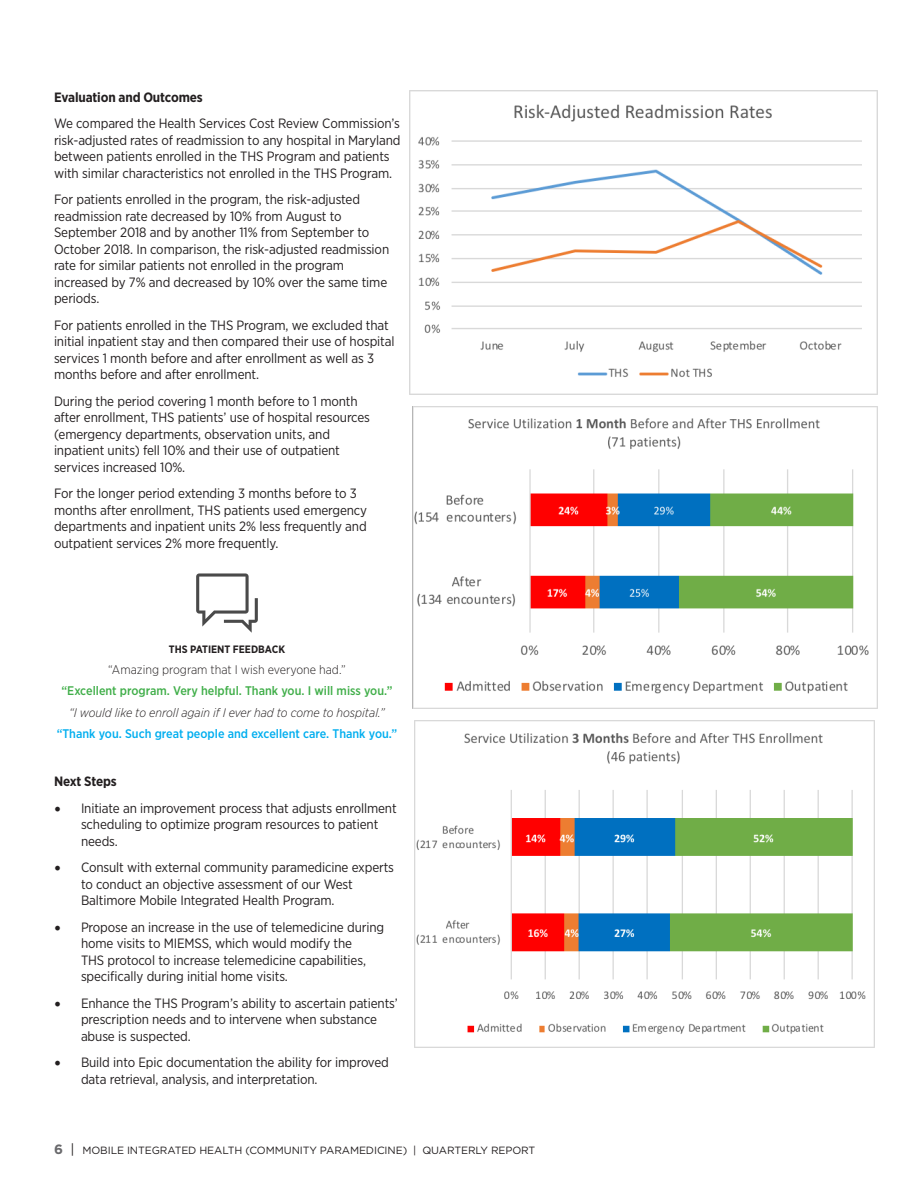
<style>
.page{position:relative;width:918px;height:1188px;background:#fff}
.page>*{position:absolute;margin:0;border:0;box-sizing:border-box;transform-origin:0 0}
.t1{font:13.5px/16.5px "Gotham Narrow";letter-spacing:-.01em;color:#231f20}
.t2{font:700 13.5px "Gotham Narrow";letter-spacing:-.01em;color:#231f20}
.t3{font:500 12.45px "Gotham Narrow";color:#40ae49}
.t4{font:italic 300 12.45px "Gotham Narrow";color:#231f20}
.t5{font:500 12.45px "Gotham Narrow";color:#00aeef}
.t6{font:300 12.45px "Gotham Narrow";color:#231f20}
.t7{font:700 10.65px "Gotham Narrow";color:#231f20}
.t8{font:10.5px "Gotham";letter-spacing:-.01em;color:#231f20}
.s1{font-family:"Minion Pro";font-size:18px}
.s2{font-weight:700;font-size:13.5px;color:#69696c}
.s3{font-size:13.5px}
</style>
<div class="page">
<img style="left:410px;top:91px;width:468px;height:303px">
<img style="left:412px;top:407px;width:466px;height:301px">
<img style="left:415px;top:721px;width:460px;height:327px">
<svg style="left:196px;top:573px;width:62px;height:60px"></svg>
<p class="t2" style="left:54px;top:88px;width:150px">Evaluation and Outcomes</p>
<p class="t1" style="left:54px;top:115px;width:348px">We compared the Health Services Cost Review Commission’s risk-adjusted rates of readmission to any hospital in Maryland between patients enrolled in the THS Program and patients with similar characteristics not enrolled in the THS Program.</p>
<p class="t1" style="left:54px;top:191px;width:337px">For patients enrolled in the program, the risk-adjusted readmission rate decreased by 10% from August to September 2018 and by another 11% from September to October 2018. In comparison, the risk-adjusted readmission rate for similar patients not enrolled in the program increased by 7% and decreased by 10% over the same time periods.</p>
<p class="t1" style="left:54px;top:316px;width:342px">For patients enrolled in the THS Program, we excluded that initial inpatient stay and then compared their use of hospital services 1 month before and after enrollment as well as 3 months before and after enrollment.</p>
<p class="t1" style="left:54px;top:392px;width:318px">During the period covering 1 month before to 1 month after enrollment, THS patients’ use of hospital resources (emergency departments, observation units, and inpatient units) fell 10% and their use of outpatient services increased 10%.</p>
<p class="t1" style="left:54px;top:485px;width:315px">For the longer period extending 3 months before to 3 months after enrollment, THS patients used emergency departments and inpatient units 2% less frequently and outpatient services 2% more frequently.</p>
<p class="t7" style="left:169px;top:642px;width:118px">THS PATIENT FEEDBACK</p>
<p class="t6" style="left:108px;top:662px;width:239px">“Amazing program that I wish everyone had.”</p>
<p class="t3" style="left:61px;top:683px;width:333px">“Excellent program. Very helpful. Thank you. I will miss you.”</p>
<p class="t4" style="left:69px;top:705px;width:317px">“I would like to enroll again if I ever had to come to hospital.”</p>
<p class="t5" style="left:57px;top:726px;width:342px">“Thank you. Such great people and excellent care. Thank you.”</p>
<p class="t2" style="left:54px;top:773px;width:64px">Next Steps</p>
<p class="t1" style="left:81px;top:799px;width:317px;text-indent:-27px"><span class="s1">•</span> Initiate an improvement process that adjusts enrollment scheduling to optimize program resources to patient needs.</p>
<p class="t1" style="left:81px;top:859px;width:315px;text-indent:-27px"><span class="s1">•</span> Consult with external community paramedicine experts to conduct an objective assessment of our West<br>Baltimore Mobile Integrated Health Program.</p>
<p class="t1" style="left:81px;top:918px;width:305px;text-indent:-27px"><span class="s1">•</span> Propose an increase in the use of telemedicine during home visits to MIEMSS, which would modify the<br>THS protocol to increase telemedicine capabilities, specifically during initial home visits.</p>
<p class="t1" style="left:81px;top:994px;width:318px;text-indent:-27px"><span class="s1">•</span> Enhance the THS Program’s ability to ascertain patients’ prescription needs and to intervene when substance abuse is suspected.</p>
<p class="t1" style="left:81px;top:1054px;width:309px;text-indent:-27px"><span class="s1">•</span> Build into Epic documentation the ability for improved data retrieval, analysis, and interpretation.</p>
<p class="t8" style="left:54px;top:1143px;width:483px"><span class="s2">6</span> <span class="s3">|</span> MOBILE INTEGRATED HEALTH (COMMUNITY PARAMEDICINE) | QUARTERLY REPORT</p>
</div>
